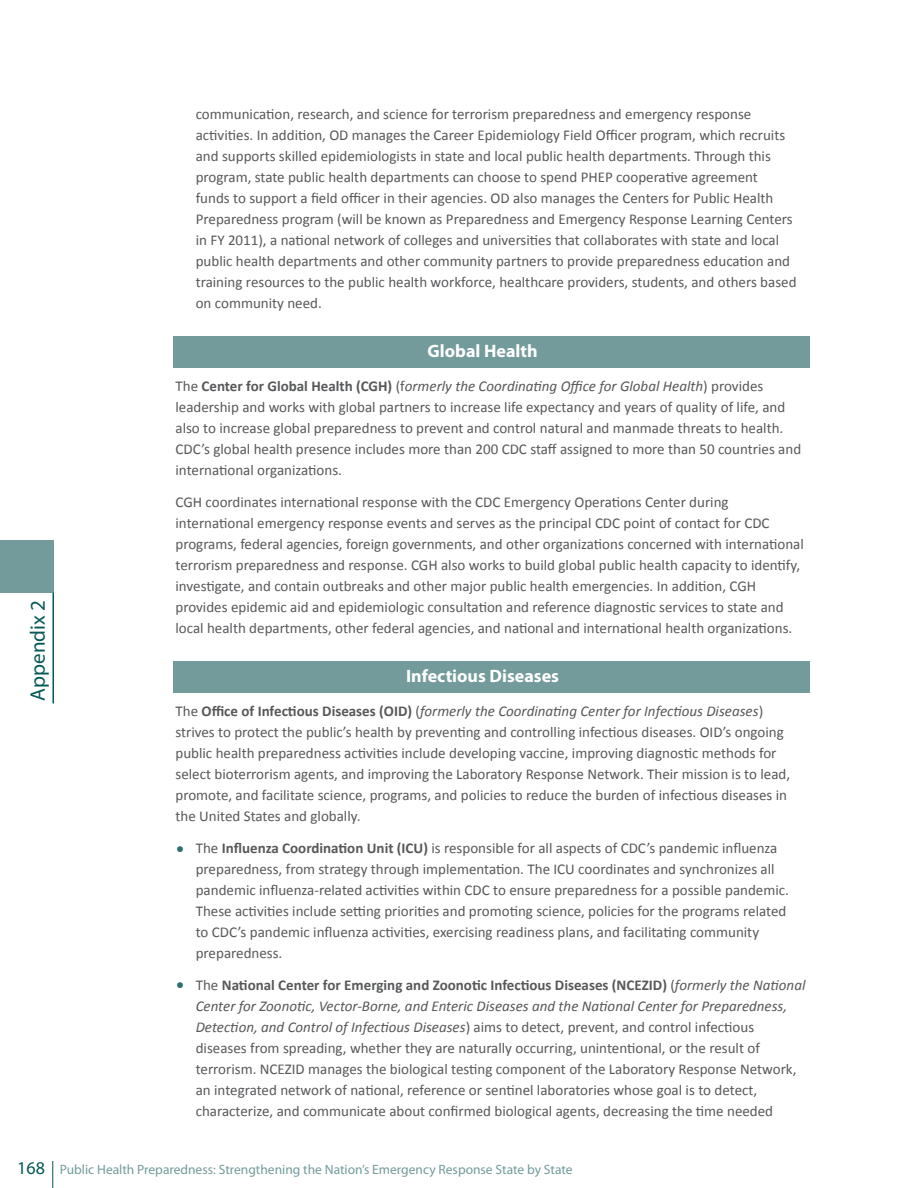
<style>
.page{position:relative;width:918px;height:1188px;background:#fff}
.page>*{position:absolute;margin:0;border:0;box-sizing:border-box;transform-origin:0 0}
.Image{font:21px "Myriad Pro";color:#045956}
.Image-2{font:700 18px "Myriad Pro";color:#fff}
.Image-3{font:15px/21px "Calibri";color:#57585a}
.Image-4{font:13.5px "Myriad Pro";color:#739b9b}
.s1{font-weight:700}
.s2{font-style:italic}
.s3{font-size:18.75px;color:#2c706f}
.s4{font-size:18px;color:#045956}
</style>
<div class="page">
<svg style="left:52px;top:1161px;width:1px;height:27px"></svg>
<div style="left:0;top:541px;width:54px;height:52px;background:#739b9b"></div>
<hr style="left:52px;top:593px;width:2px;height:111px;background:#045956">
<div style="left:173px;top:336px;width:637px;height:31px;background:#739b9b"></div>
<div style="left:173px;top:662px;width:637px;height:31px;background:#739b9b"></div>
<p class="Image" style="left:26px;top:700px;width:102px;rotate:-90deg">Appendix 2</p>
<p class="Image-3" style="left:196px;top:103px;width:602px">communication, research, and science for terrorism preparedness and emergency response activities. In addition, OD manages the Career Epidemiology Field Officer program, which recruits and supports skilled epidemiologists in state and local public health departments. Through this program, state public health departments can choose to spend PHEP cooperative agreement<br>funds to support a field officer in their agencies. OD also manages the Centers for Public Health Preparedness program (will be known as Preparedness and Emergency Response Learning Centers in FY 2011), a national network of colleges and universities that collaborates with state and local public health departments and other community partners to provide preparedness education and training resources to the public health workforce, healthcare providers, students, and others based on community need.</p>
<p class="Image-2" style="left:428px;top:341px;width:111px">Global Health</p>
<p class="Image-3" style="left:176px;top:375px;width:627px">The <span class="s1">Center for Global Health (CGH)</span> (f<span class="s2">ormerly the Coordinating Office for Global Health</span>) provides leadership and works with global partners to increase life expectancy and years of quality of life, and also to increase global preparedness to prevent and control natural and manmade threats to health.<br>CDC’s global health presence includes more than 200 CDC staff assigned to more than 50 countries and international organizations.</p>
<p class="Image-3" style="left:176px;top:491px;width:630px">CGH coordinates international response with the CDC Emergency Operations Center during international emergency response events and serves as the principal CDC point of contact for CDC programs, federal agencies, foreign governments, and other organizations concerned with international terrorism preparedness and response. CGH also works to build global public health capacity to identify, investigate, and contain outbreaks and other major public health emergencies. In addition, CGH provides epidemic aid and epidemiologic consultation and reference diagnostic services to state and local health departments, other federal agencies, and national and international health organizations.</p>
<p class="Image-2" style="left:406px;top:666px;width:154px">Infectious Diseases</p>
<p class="Image-3" style="left:176px;top:700px;width:616px">The <span class="s1">Office of Infectious Diseases (OID)</span> (<span class="s2">formerly the Coordinating Center for Infectious Diseases</span>) strives to protect the public’s health by preventing and controlling infectious diseases. OID’s ongoing public health preparedness activities include developing vaccine, improving diagnostic methods for select bioterrorism agents, and improving the Laboratory Response Network. Their mission is to lead, promote, and facilitate science, programs, and policies to reduce the burden of infectious diseases in the United States and globally.</p>
<p class="Image-3" style="left:196px;top:837px;width:595px;text-indent:-20px"><span class="s3">•</span> The <span class="s1">Influenza Coordination Unit (ICU)</span> is responsible for all aspects of CDC’s pandemic influenza preparedness, from strategy through implementation. The ICU coordinates and synchronizes all pandemic influenza-related activities within CDC to ensure preparedness for a possible pandemic.<br>These activities include setting priorities and promoting science, policies for the programs related to CDC’s pandemic influenza activities, exercising readiness plans, and facilitating community preparedness.</p>
<p class="Image-3" style="left:196px;top:974px;width:611px;text-indent:-20px"><span class="s3">•</span> The <span class="s1">National Center for Emerging and Zoonotic Infectious Diseases (NCEZID)</span> (<span class="s2">formerly the National Center for Zoonotic, Vector-Borne, and Enteric Diseases and the National Center for Preparedness, Detection, and Control of Infectious Diseases</span>) aims to detect, prevent, and control infectious diseases from spreading, whether they are naturally occurring, unintentional, or the result of terrorism. NCEZID manages the biological testing component of the Laboratory Response Network, an integrated network of national, reference or sentinel laboratories whose goal is to detect, characterize, and communicate about confirmed biological agents, decreasing the time needed</p>
<p class="Image-4" style="left:17px;top:1162px;width:557px"><span class="s4">168</span> Public Health Preparedness: Strengthening the Nation’s Emergency Response State by State</p>
</div>
